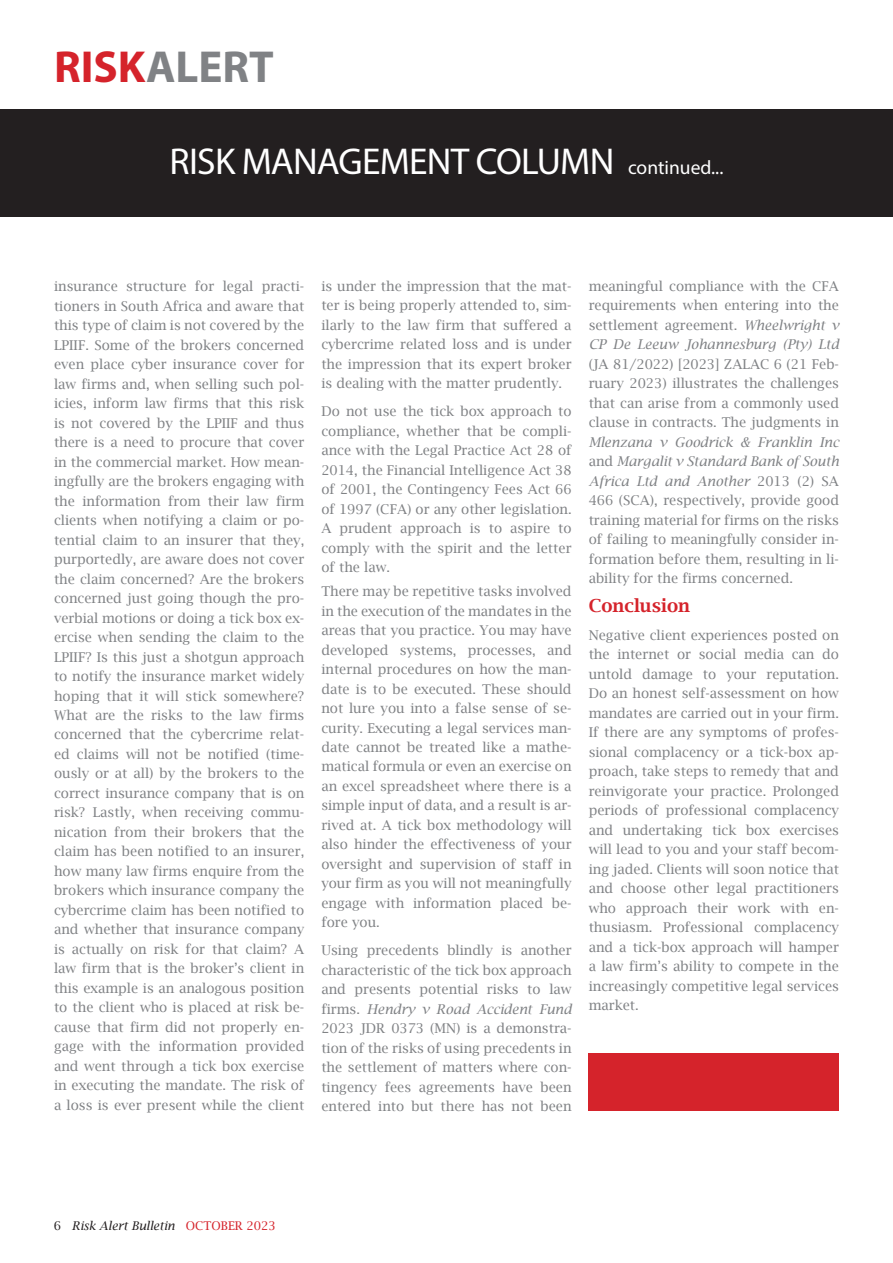
<style>
.page{position:relative;width:893px;height:1263px;background:#fff}
.page>*{position:absolute;margin:0;border:0;box-sizing:border-box;transform-origin:0 0}
.t1{font:700 45px "Myriad Pro";color:#808285}
.t2{font:37.5px "Myriad Pro";letter-spacing:-.02em;color:#fff}
.t3{font:600 18px "Lucida Bright";color:#d5232b}
.t4{font:13.5px/19.5px "Lucida Bright";color:#808285;text-align:justify}
.t5{font:italic 12px "Lucida Bright";color:#231f20}
.s1{color:#d5232b}
.s2{font-size:19.5px}
.s3{font-style:italic}
.s4{font-style:normal}
.s5{font-style:normal;color:#d5232b}
</style>
<div class="page">
<div style="left:0;top:109px;width:893px;height:108px;background:#231f20"></div>
<div style="left:589px;top:1053px;width:250px;height:58px;background:#d5232b"></div>
<h1 class="t1" style="left:54px;top:38px;width:221px"><span class="s1">RISK</span>ALERT</h1>
<h2 class="t2" style="left:170px;top:138px;width:555px">RISK MANAGEMENT COLUMN <span class="s2">continued...</span></h2>
<p class="t4" style="left:54px;top:276px;width:252px">insurance structure for legal practi&shy;tioners in South Africa and aware that this type of claim is not covered by the LPIIF. Some of the brokers concerned even place cyber insurance cover for law firms and, when selling such pol&shy;icies, inform law firms that this risk is not covered by the LPIIF and thus there is a need to procure that cover in the commercial market. How mean&shy;ingfully are the brokers engaging with the information from their law firm clients when notifying a claim or po&shy;tential claim to an insurer that they, purportedly, are aware does not cover the claim concerned? Are the brokers concerned just going though the pro&shy;verbial motions or doing a tick box ex&shy;ercise when sending the claim to the LPIIF? Is this just a shotgun approach to notify the insurance market widely hoping that it will stick somewhere?<br>What are the risks to the law firms concerned that the cybercrime relat&shy;ed claims will not be notified (time&shy;ously or at all) by the brokers to the correct insurance company that is on risk? Lastly, when receiving commu&shy;nication from their brokers that the claim has been notified to an insurer, how many law firms enquire from the brokers which insurance company the cybercrime claim has been notified to and whether that insurance company is actually on risk for that claim? A law firm that is the broker’s client in this example is an analogous position to the client who is placed at risk be&shy;cause that firm did not properly en&shy;gage with the information provided and went through a tick box exercise in executing the mandate. The risk of a loss is ever present while the client</p>
<p class="t4" style="left:321px;top:276px;width:252px">is under the impression that the mat&shy;ter is being properly attended to, sim&shy;ilarly to the law firm that suffered a cybercrime related loss and is under the impression that its expert broker is dealing with the matter prudently.</p>
<p class="t4" style="left:321px;top:402px;width:252px">Do not use the tick box approach to compliance, whether that be compli&shy;ance with the Legal Practice Act 28 of 2014, the Financial Intelligence Act 38 of 2001, the Contingency Fees Act 66 of 1997 (CFA) or any other legislation.<br>A prudent approach is to aspire to comply with the spirit and the letter of the law.</p>
<p class="t4" style="left:321px;top:581px;width:252px">There may be repetitive tasks involved in the execution of the mandates in the areas that you practice. You may have developed systems, processes, and internal procedures on how the man&shy;date is to be executed. These should not lure you into a false sense of se&shy;curity. Executing a legal services man&shy;date cannot be treated like a mathe&shy;matical formula or even an exercise on an excel spreadsheet where there is a simple input of data, and a result is ar&shy;rived at. A tick box methodology will also hinder the effectiveness of your oversight and supervision of staff in your firm as you will not meaningfully engage with information placed be&shy;fore you.</p>
<p class="t4" style="left:321px;top:941px;width:252px">Using precedents blindly is another characteristic of the tick box approach and presents potential risks to law firms. <span class="s3">Hendry v Road Accident Fund </span>2023 JDR 0373 (MN) is a demonstra&shy;tion of the risks of using precedents in the settlement of matters where con&shy;tingency fees agreements have been entered into but there has not been</p>
<p class="t4" style="left:589px;top:276px;width:252px">meaningful compliance with the CFA requirements when entering into the settlement agreement. <span class="s3">Wheelwright v CP De Leeuw Johannesburg (Pty) Ltd</span></p>
<p class="t4" style="left:589px;top:354px;width:252px">(JA 81/2022) [2023] ZALAC 6 (21 Feb&shy;ruary 2023) illustrates the challenges that can arise from a commonly used clause in contracts. The judgments in</p>
<p class="t4" style="left:589px;top:432px;width:252px"><span class="s3">Mlenzana v Goodrick &amp; Franklin Inc </span>and <span class="s3">Margalit v Standard Bank of South Africa Ltd and Another</span> 2013 (2) SA 466 (SCA), respectively, provide good training material for firms on the risks of failing to meaningfully consider in&shy;formation before them, resulting in li&shy;ability for the firms concerned.</p>
<h3 class="t3" style="left:589px;top:595px;width:103px">Conclusion</h3>
<p class="t4" style="left:589px;top:625px;width:252px">Negative client experiences posted on the internet or social media can do untold damage to your reputation.<br>Do an honest self-assessment on how mandates are carried out in your firm.<br>If there are any symptoms of profes&shy;sional complacency or a tick-box ap&shy;proach, take steps to remedy that and reinvigorate your practice. Prolonged periods of professional complacency and undertaking tick box exercises will lead to you and your staff becom&shy;ing jaded. Clients will soon notice that and choose other legal practitioners who approach their work with en&shy;thusiasm. Professional complacency and a tick-box approach will hamper a law firm’s ability to compete in the increasingly competitive legal services market.</p>
<p class="t5" style="left:54px;top:1218px;width:224px"><span class="s4">6</span> Risk Alert Bulletin <span class="s5">OCTOBER 2023</span></p>
</div>
